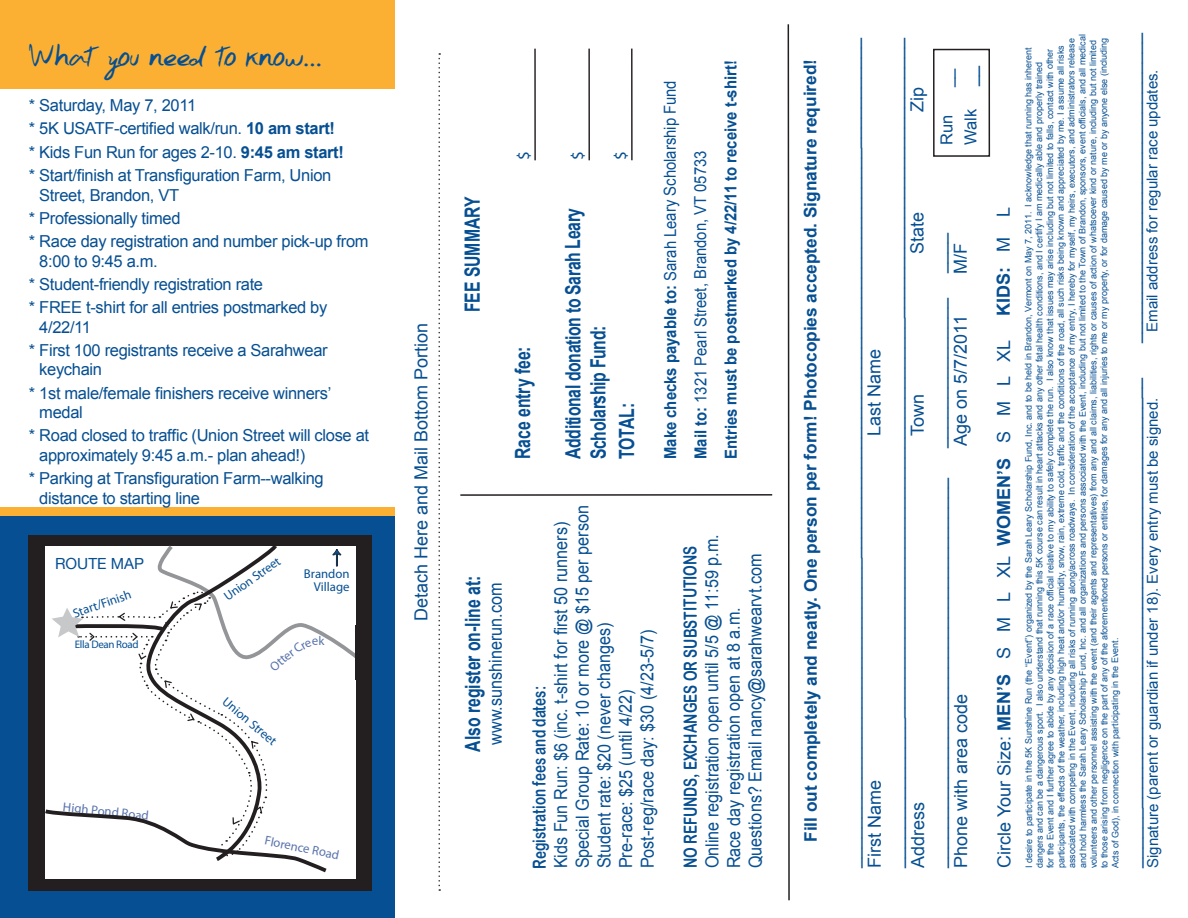
<style>
.page{position:relative;width:1188px;height:918px;background:#fff}
.page>*{position:absolute;margin:0;border:0;box-sizing:border-box;transform-origin:0 0}
.t1{font:37.5px "Hand Test";color:#064f92}
.App_form_subhead{font:700 21px/25.2px "Arial";letter-spacing:-.02em;color:#064f92;scale:.75 1}
.App_form_subhead-2{font:700 21px "Arial";color:#064f92;scale:.75 1}
.App_form_text{font:18px "Arial";color:#064f92}
.App_form_text-2{font:18px "Arial";color:#064f92;scale:.9 1}
.App_form_subhead-3{font:18px "Arial Rounded MT Bold";color:#064f92;scale:.75 1}
.App_form_text-3{font:18px "Arial Rounded MT Bold";color:#064f92;scale:.75 1}
.t2{font:700 18px "Arial";color:#064f92}
.t3{font:700 17.25px "Arial";color:#064f92}
.t4{font:17.25px "Myriad Pro";color:#064f92}
.App_form_text-4{font:16.5px/19.5px "Arial";letter-spacing:-.02em;color:#064f92}
.App_form_text-5{font:16.5px "Arial";color:#064f92;scale:.9 1}
.App_form_text-6{font:700 16.5px "Arial";color:#064f92;scale:.9 1}
.t5{font:15.3px "Helvetica Neue";color:#064f92}
.t6{font:15px "Arial";color:#064f92}
.t7{font:12.75px/12.8px "Myriad Pro";color:#064f92;text-align:right}
.t8{font:12.75px "Myriad Pro";color:#5873ac}
.t9{font:10.95px "Myriad Pro";letter-spacing:-.03em;color:#064f92}
.t10{font:9px/10.8px "Arial";color:#064f92}
.s1{font-weight:700}
.s2{font-size:18px}
.s3{font-weight:400}
</style>
<div class="page">
<div style="left:0;top:512px;width:394px;height:406px;background:#064f92"></div>
<div style="left:0;top:0;width:395px;height:88px;background:#fbb033"></div>
<div style="left:0;top:507px;width:394px;height:9px;background:#fbb034"></div>
<svg style="left:438px;top:53px;width:2px;height:838px"></svg>
<hr style="left:534px;top:49px;width:2px;height:111px;background:#231f20">
<hr style="left:588px;top:49px;width:2px;height:111px;background:#231f20">
<hr style="left:631px;top:49px;width:2px;height:111px;background:#231f20">
<hr style="left:460px;top:494px;width:312px;height:2px;background:#231f20">
<div style="left:933px;top:49px;width:57px;height:108px;border:2px solid #231f20"></div>
<svg style="left:787px;top:24px;width:3px;height:877px"></svg>
<div style="left:28px;top:535px;width:344px;height:355px;background:#231f20"></div>
<div style="left:45px;top:545px;width:311px;height:331px;background:#fff"></div>
<p class="t1" style="left:29px;top:30px;width:295px">What you need to know...</p>
<p class="App_form_text-4" style="left:29px;top:96px;width:169px">* Saturday, May 7, 2011</p>
<p class="App_form_text-4" style="left:29px;top:119px;width:308px">* 5K USATF-certified walk/run. <span class="s1">10 am start!</span></p>
<p class="App_form_text-4" style="left:29px;top:142px;width:317px">* Kids Fun Run for ages 2-10. <span class="s1">9:45 am start!</span></p>
<p class="App_form_text-4" style="left:39px;top:166px;width:294px;text-indent:-10px">* Start/finish at Transfiguration Farm, Union<br>Street, Brandon, VT</p>
<p class="App_form_text-4" style="left:29px;top:208px;width:153px">* Professionally timed</p>
<p class="App_form_text-4" style="left:39px;top:232px;width:331px;text-indent:-10px">* Race day registration and number pick-up from<br>8:00 to 9:45 a.m.</p>
<p class="App_form_text-4" style="left:29px;top:274px;width:236px">* Student-friendly registration rate</p>
<p class="App_form_text-4" style="left:39px;top:298px;width:290px;text-indent:-10px">* FREE t-shirt for all entries postmarked by<br>4/22/11</p>
<p class="App_form_text-4" style="left:39px;top:341px;width:290px;text-indent:-10px">* First 100 registrants receive a Sarahwear keychain</p>
<p class="App_form_text-4" style="left:39px;top:383px;width:294px;text-indent:-10px">* 1st male/female finishers receive winners’ medal</p>
<p class="App_form_text-4" style="left:39px;top:426px;width:331px;text-indent:-10px">* Road closed to traffic (Union Street will close at approximately 9:45 a.m.- plan ahead!)</p>
<p class="App_form_text-4" style="left:39px;top:469px;width:286px;text-indent:-10px">* Parking at Transfiguration Farm--walking distance to starting line</p>
<p class="t5" style="left:55px;top:554px;width:90px">ROUTE MAP</p>
<p class="t7" style="left:71px;top:607px;width:62px;rotate:-19deg">Start/Finish</p>
<p class="t9" style="left:75px;top:638px;width:65px">Ella Dean Road</p>
<p class="t8" style="left:64px;top:799px;width:88px;rotate:6deg">High Pond Road</p>
<p class="t7" style="left:222px;top:592px;width:67px;rotate:-35deg">Union Street</p>
<p class="t7" style="left:229px;top:694px;width:68px;rotate:41deg">Union Street</p>
<p class="t7" style="left:304px;top:567px;width:47px">Brandon<br>Village</p>
<p class="t8" style="left:318px;top:633px;width:7px">k</p>
<p class="t8" style="left:266px;top:833px;width:77px;rotate:11deg">Florence Road</p>
<p class="App_form_text" style="left:410px;top:621px;width:300px;rotate:-90deg">Detach Here and Mail Bottom Portion</p>
<p class="App_form_subhead-2" style="left:459px;top:312px;width:156px;rotate:-90deg">FEE SUMMARY</p>
<p class="App_form_subhead-2" style="left:459px;top:752px;width:236px;rotate:-90deg">Also register on-line at:</p>
<p class="App_form_text-2" style="left:484px;top:745px;width:182px;rotate:-90deg">www.sunshinerun.com</p>
<p class="App_form_text-6" style="left:720px;top:459px;width:444px;rotate:-90deg">Entries must be postmarked by 4/22/11 to receive t-shirt!</p>
<p class="t3" style="left:799px;top:842px;width:784px;rotate:-90deg">Fill out completely and neatly. One person per form! Photocopies accepted. Signature required!</p>
<p class="App_form_text-5" style="left:659px;top:459px;width:422px;rotate:-90deg"><span class="s1">Make checks payable to:</span> Sarah Leary Scholarship Fund</p>
<p class="App_form_text-5" style="left:690px;top:459px;width:344px;rotate:-90deg"><span class="s1">Mail to:</span> 1321 Pearl Street, Brandon, VT 05733</p>
<p class="t4" style="left:513px;top:160px;width:10px;rotate:-90deg">$</p>
<p class="t4" style="left:567px;top:160px;width:10px;rotate:-90deg">$</p>
<p class="t4" style="left:610px;top:160px;width:10px;rotate:-90deg">$</p>
<p class="App_form_subhead" style="left:561px;top:459px;width:337px;rotate:-90deg">Additional donation to Sarah Leary<br>Scholarship Fund:</p>
<p class="App_form_subhead-2" style="left:509px;top:459px;width:152px;rotate:-90deg">Race entry fee:</p>
<p class="App_form_subhead" style="left:615px;top:459px;width:77px;rotate:-90deg">TOTAL:</p>
<p class="App_form_text-2" style="left:571px;top:868px;width:405px;rotate:-90deg">Special Group Rate: 10 or more @ $15 per person</p>
<p class="App_form_text-2" style="left:549px;top:868px;width:387px;rotate:-90deg">Kids Fun Run: $6 (inc. t-shirt for first 50 runners)</p>
<p class="App_form_subhead-3" style="left:680px;top:868px;width:432px;rotate:-90deg">NO REFUNDS, EXCHANGES OR SUBSTITUTIONS</p>
<p class="App_form_text-2" style="left:700px;top:868px;width:373px;rotate:-90deg">Online registration open until 5/5 @ 11:59 p.m.</p>
<p class="App_form_text-2" style="left:743px;top:868px;width:351px;rotate:-90deg">Questions? Email nancy@sarahwearvt.com</p>
<p class="App_form_text-2" style="left:722px;top:868px;width:292px;rotate:-90deg">Race day registration open at 8 a.m.</p>
<p class="App_form_text-2" style="left:592px;top:868px;width:275px;rotate:-90deg">Student rate: $20 (never changes)</p>
<p class="App_form_text-2" style="left:635px;top:868px;width:267px;rotate:-90deg">Post-reg/race day: $30 (4/23-5/7)</p>
<p class="App_form_text-3" style="left:529px;top:869px;width:245px;rotate:-90deg">Registration fees and dates:</p>
<p class="App_form_text-2" style="left:614px;top:868px;width:201px;rotate:-90deg">Pre-race: $25 (until 4/22)</p>
<p class="App_form_text" style="left:841px;top:868px;width:833px;rotate:-90deg">___________________________________________________________________________________</p>
<p class="App_form_text" style="left:862px;top:436px;width:89px;rotate:-90deg">Last Name</p>
<p class="App_form_text" style="left:863px;top:868px;width:90px;rotate:-90deg">First Name</p>
<p class="App_form_text" style="left:884px;top:868px;width:833px;rotate:-90deg">___________________________________________________________________________________</p>
<p class="App_form_text" style="left:905px;top:112px;width:27px;rotate:-90deg">Zip</p>
<p class="App_form_text" style="left:905px;top:254px;width:44px;rotate:-90deg">State</p>
<p class="App_form_text" style="left:906px;top:436px;width:44px;rotate:-90deg">Town</p>
<p class="App_form_text" style="left:906px;top:868px;width:68px;rotate:-90deg">Address</p>
<p class="App_form_text-4" style="left:935px;top:145px;width:80px;line-height:24px;text-align:right;rotate:-90deg">__<br>Walk <span class="s2">__</span></p>
<p class="App_form_text-4" style="left:937px;top:145px;width:32px;rotate:-90deg">Run</p>
<p class="App_form_text" style="left:927px;top:273px;width:42px;rotate:-90deg">____</p>
<p class="App_form_text" style="left:949px;top:274px;width:33px;rotate:-90deg">M/F</p>
<p class="App_form_text" style="left:927px;top:448px;width:152px;rotate:-90deg">_______________</p>
<p class="App_form_text" style="left:949px;top:446px;width:132px;rotate:-90deg">Age on 5/7/2011</p>
<p class="App_form_text" style="left:927px;top:868px;width:392px;rotate:-90deg">_______________________________________</p>
<p class="App_form_text" style="left:949px;top:868px;width:176px;rotate:-90deg">Phone with area code</p>
<p class="t2" style="left:992px;top:316px;width:111px;rotate:-90deg">KIDS: <span class="s3">M L</span></p>
<p class="App_form_text" style="left:992px;top:868px;width:530px;rotate:-90deg">Circle Your Size: <span class="s1">MEN’S</span> S M L XL <span class="s1">WOMEN’S</span> S M L XL</p>
<p class="t10" style="left:1023px;top:868px;width:835px;rotate:-90deg">I desire to participate in the 5K Sunshine Run (the “Event”) organized by the Sarah Leary Scholarship Fund, Inc. and to be held in Brandon, Vermont on May 7, 2011. I acknowledge that running has inherent dangers and can be a dangerous sport. I also understand that running this 5K course can result in heart attacks and any other fatal health conditions, and I certify I am medically able and properly trained<br>for the Event and I further agree to abide by any decision of a race official relative to my ability to safely complete the run. I also know that issues may arise including but not limited to falls, contact with other participants, the effects of the weather, including high heat and/or humidity, snow, rain, extreme cold, traffic and the conditions of the road, all such risks being known and appreciated by me. I assume all risks associated with competing in the Event, including all risks of running along/across roadways. In consideration of the acceptance of my entry, I hereby for myself, my heirs, executors, and administrators release and hold harmless the Sarah Leary Scholarship Fund, Inc. and all organizations and persons associated with the Event, including but not limited to the Town of Brandon, sponsors, event officials, and all medical volunteers and other personnel assisting with the event (and their agents and representatives) from any and all claims, liabilities, rights or causes of action of whatsoever kind or nature, including but not limited to those arising from negligence on the part of any of the aforementioned persons or entities, for damages for any and all injuries to me or my property, or for damage caused by me or by anyone else (including Acts of God), in connection with participating in the Event.</p>
<p class="App_form_text" style="left:1121px;top:343px;width:312px;rotate:-90deg">_______________________________</p>
<p class="t6" style="left:1142px;top:332px;width:264px;rotate:-90deg">Email address for regular race updates.</p>
<p class="App_form_text" style="left:1122px;top:868px;width:492px;rotate:-90deg">_________________________________________________</p>
<p class="t6" style="left:1143px;top:868px;width:472px;rotate:-90deg">Signature (parent or guardian if under 18). Every entry must be signed.</p>
</div>
